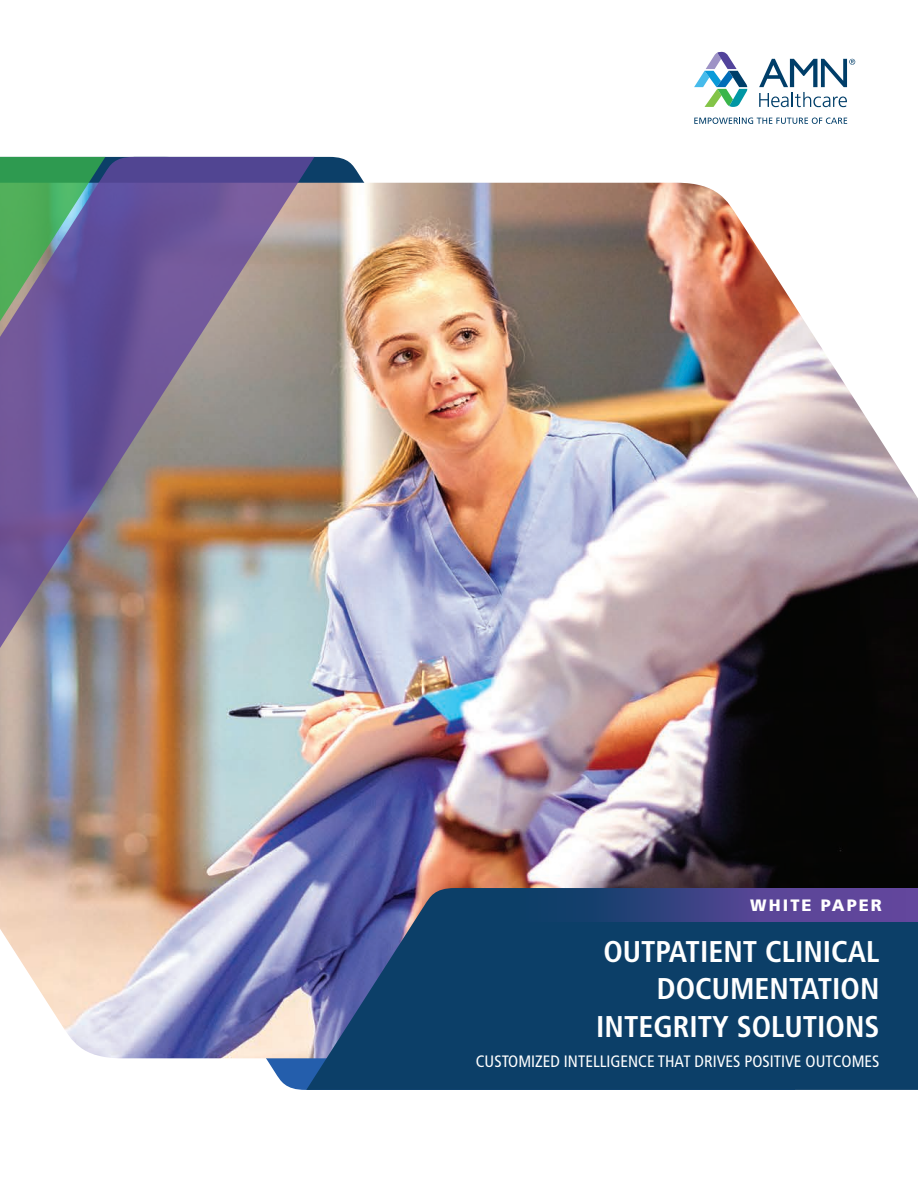
<style>
.page{position:relative;width:918px;height:1188px;background:#fff}
.page>*{position:absolute;margin:0;border:0;box-sizing:border-box;transform-origin:0 0}
.t1{font:700 condensed 30px/37.5px "Frutiger LT Pro";color:#fff;text-align:right}
.t2{font:condensed 16.5px "Frutiger LT Pro";color:#fff}
.t3{font:900 16.5px "Frutiger LT Pro";letter-spacing:.125em;color:#fff}
</style>
<div class="page">
<svg style="left:141px;top:1058px;width:165px;height:32px"></svg>
<img style="left:34px;top:183px;width:884px;height:875px">
<svg style="left:105px;top:157px;width:209px;height:738px;background:#9a898e"></svg>
<svg style="left:0;top:157px;width:105px;height:825px;background:#898695"></svg>
<svg style="left:306px;top:888px;width:612px;height:202px;background:#16436e"></svg>
<svg style="left:497px;top:888px;width:421px;height:34px;background:#3c4385"></svg>
<svg style="left:694px;top:118px;width:153px;height:6px"></svg>
<svg style="left:694px;top:52px;width:53px;height:55px"></svg>
<svg style="left:759px;top:59px;width:96px;height:48px"></svg>
<p class="t3" style="left:750px;top:895px;width:133px">WHITE PAPER</p>
<p class="t1" style="left:596px;top:933px;width:285px">OUTPATIENT CLINICAL<br>DOCUMENTATION<br>INTEGRITY SOLUTIONS</p>
<p class="t2" style="left:476px;top:1051px;width:405px">CUSTOMIZED INTELLIGENCE THAT DRIVES POSITIVE OUTCOMES</p>
</div>
